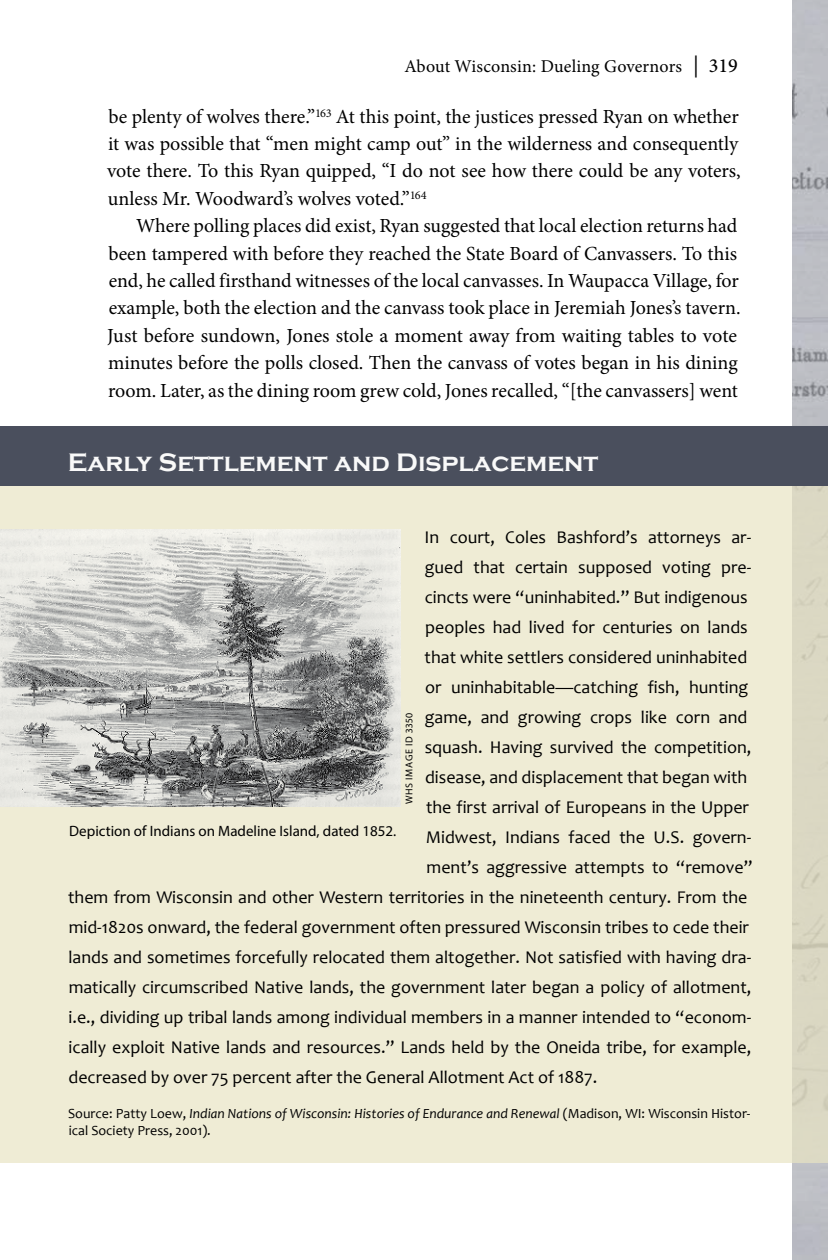
<style>
.page{position:relative;width:828px;height:1260px;background:#fff}
.page>*{position:absolute;margin:0;border:0;box-sizing:border-box;transform-origin:0 0}
.sidebar_head{font:700 26px "Copperplate Gothic";color:#f9f9f9}
.Body{font:20px/27.4px "Minion Pro";letter-spacing:-.005em;color:#000}
.footnote{font:18px "Candara";color:#000}
.t1{font:18px "Minion Pro";letter-spacing:.01em;color:#000}
.t2{font:15px "Myriad Pro";color:#000}
.footnote-2{font:14px/16.8px "Candara";color:#000}
.photo_credit{font:10px "Myriad Pro";letter-spacing:.065em;color:#000}
.s1{font-size:22px}
.s2{font-weight:500;font-size:20px}
.s3{font-style:italic}
</style>
<div class="page">
<img style="left:792px;top:0;width:36px;height:1260px">
<div style="left:0;top:433px;width:828px;height:730px;background:#efecd5"></div>
<div style="left:0;top:426px;width:828px;height:60px;background:#4a4f5d"></div>
<img style="left:0;top:530px;width:400px;height:277px">
<p class="t1" style="left:404px;top:54px;width:335px">About Wisconsin: Dueling Governors <span class="s1">|</span> <span class="s2">319</span></p>
<p class="Body" style="left:107px;top:103px;width:635px">be plenty of wolves there.”<sup>163</sup> At this point, the justices pressed Ryan on whether it was possible that “men might camp out” in the wilderness and consequently vote there. To this Ryan quipped, “I do not see how there could be any voters, unless Mr. Woodward’s wolves voted.”<sup>164</sup></p>
<p class="Body" style="left:107px;top:212px;width:635px;text-indent:29px">Where polling places did exist, Ryan suggested that local election returns had been tampered with before they reached the State Board of Canvassers. To this end, he called firsthand witnesses of the local canvasses. In Waupacca Village, for example, both the election and the canvass took place in Jeremiah Jones’s tavern.<br>Just before sundown, Jones stole a moment away from waiting tables to vote minutes before the polls closed. Then the canvass of votes began in his dining room. Later, as the dining room grew cold, Jones recalled, “[the canvassers] went</p>
<p class="sidebar_head" style="left:68px;top:448px;width:532px">Early Settlement and Displacement</p>
<p class="footnote" style="left:425px;top:525px;width:328px">In court, Coles Bashford’s attorneys ar-</p>
<p class="footnote" style="left:425px;top:555px;width:328px">gued that certain supposed voting pre-</p>
<p class="footnote" style="left:425px;top:585px;width:325px">cincts were “uninhabited.” But indigenous</p>
<p class="footnote" style="left:425px;top:615px;width:324px">peoples had lived for centuries on lands</p>
<p class="footnote" style="left:425px;top:645px;width:324px">that white settlers considered uninhabited</p>
<p class="footnote" style="left:425px;top:675px;width:325px">or uninhabitable—catching fish, hunting</p>
<p class="footnote" style="left:425px;top:705px;width:324px">game, and growing crops like corn and</p>
<p class="footnote" style="left:425px;top:735px;width:328px">squash. Having survived the competition,</p>
<p class="footnote" style="left:425px;top:765px;width:324px">disease, and displacement that began with</p>
<p class="footnote" style="left:426px;top:795px;width:324px">the first arrival of Europeans in the Upper</p>
<p class="footnote" style="left:426px;top:825px;width:327px">Midwest, Indians faced the U.S. govern-</p>
<p class="footnote" style="left:427px;top:855px;width:328px">ment’s aggressive attempts to “remove”</p>
<p class="footnote" style="left:68px;top:885px;width:681px">them from Wisconsin and other Western territories in the nineteenth century. From the</p>
<p class="footnote" style="left:69px;top:915px;width:682px">mid-1820s onward, the federal government often pressured Wisconsin tribes to cede their</p>
<p class="footnote" style="left:69px;top:945px;width:684px">lands and sometimes forcefully relocated them altogether. Not satisfied with having dra-</p>
<p class="footnote" style="left:69px;top:975px;width:684px">matically circumscribed Native lands, the government later began a policy of allotment,</p>
<p class="footnote" style="left:69px;top:1005px;width:684px">i.e., dividing up tribal lands among individual members in a manner intended to “econom-</p>
<p class="footnote" style="left:69px;top:1035px;width:684px">ically exploit Native lands and resources.” Lands held by the Oneida tribe, for example,</p>
<p class="footnote" style="left:69px;top:1065px;width:530px">decreased by over 75 percent after the General Allotment Act of 1887.</p>
<p class="footnote-2" style="left:68px;top:1105px;width:684px">Source: Patty Loew, <span class="s3">Indian Nations of Wisconsin: Histories of Endurance and Renewal</span> (Madison, WI: Wisconsin Histor&shy;ical Society Press, 2001).</p>
<p class="photo_credit" style="left:403px;top:804px;width:93px;rotate:-90deg">WHS IMAGE ID 3350</p>
<p class="t2" style="left:69px;top:821px;width:329px">Depiction of Indians on Madeline Island, dated 1852.</p>
</div>
